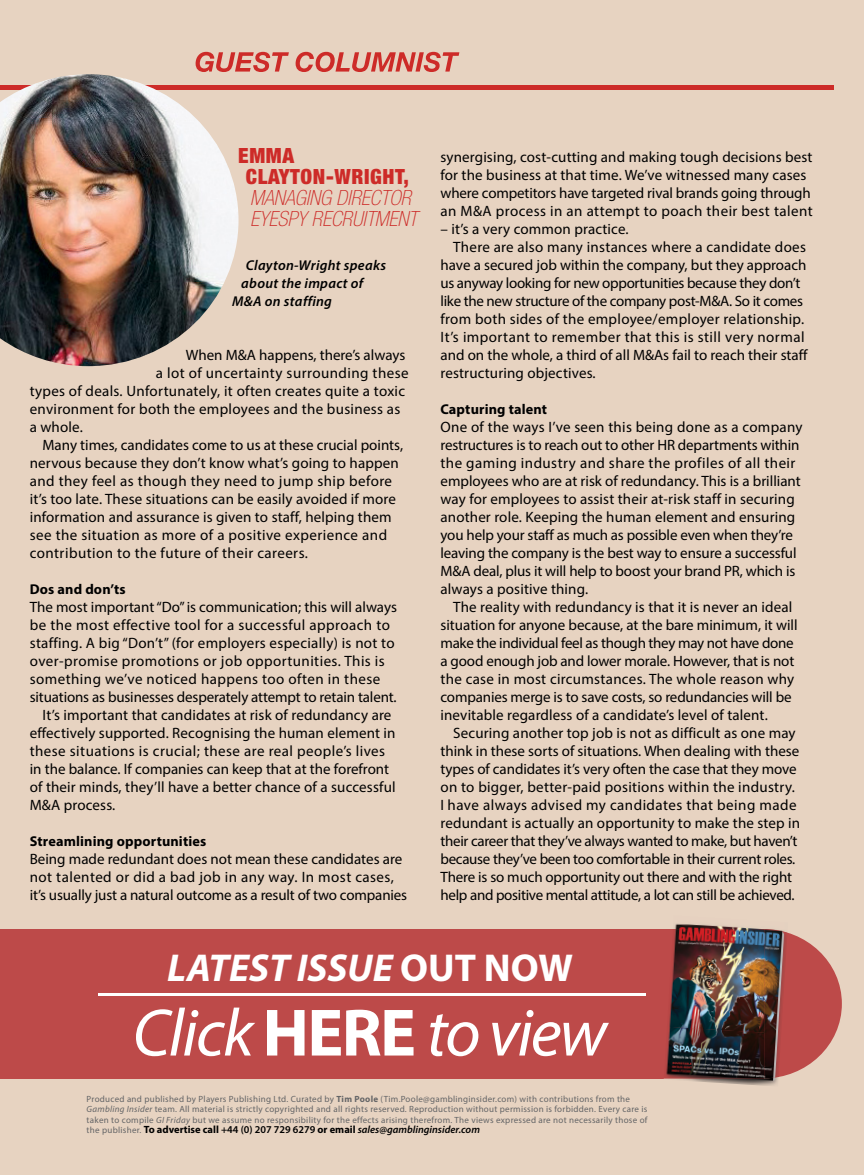
<style>
.page{position:relative;width:864px;height:1175px;background:#fff}
.page>*{position:absolute;margin:0;border:0;box-sizing:border-box;transform-origin:0 0}
.t1{font:italic 700 39px "Myriad Pro";color:#fff}
.t2{font:italic 100 condensed 21px/21px "Helvetica Neue LT Std";color:#cd2b28}
.t3{font:900 condensed 21px/21px "Helvetica Neue LT Std";letter-spacing:.03em;color:#cd2b28}
.t4{font:15px/18px "Myriad Pro";letter-spacing:.01em;color:#000}
.t5{font:15px "Myriad Pro";letter-spacing:.03em;color:#000}
.t6{font:15px "Myriad Pro";letter-spacing:-.02em;color:#000}
.t7{font:15px "Myriad Pro";letter-spacing:-.01em;color:#000}
.t8{font:700 14.25px "Myriad Pro";letter-spacing:.01em;color:#000}
.t9{font:italic 600 14.25px "Myriad Pro";letter-spacing:.02em;color:#000}
.t10{font:italic 600 10.5px "Myriad Pro";color:#000}
.t11{font:9px/10.5px "Myriad Pro";letter-spacing:.03em;color:#636466}
.s1{font-style:normal}
.s2{font-weight:700}
.s3{font-style:italic}
.s4{font-weight:400;font-style:normal;font-size:9px;color:#636466}
.s5{font-weight:700;font-style:normal}
</style>
<div class="page">
<div style="left:0;top:0;width:864px;height:1174px;background:#e7d3c1"></div>
<div style="left:0;top:85px;width:833px;height:5px;background:#cd2b28"></div>
<svg style="left:196px;top:52px;width:263px;height:20px"></svg>
<img style="left:0;top:74px;width:239px;height:292px">
<div style="left:685px;top:929px;width:157px;height:149px;background:#bd4a49;border-radius:50%"></div>
<div style="left:0;top:929px;width:764px;height:149px;background:#bd4a49"></div>
<svg style="left:136px;top:1007px;width:473px;height:49px"></svg>
<hr style="left:99px;top:992px;width:547px;height:3px;background:#fff">
<img style="left:674px;top:923px;width:86px;height:6px">
<img style="left:664px;top:1078px;width:114px;height:8px">
<img style="left:764px;top:929px;width:23px;height:149px">
<img style="left:669px;top:929px;width:95px;height:97px">
<img style="left:666px;top:1026px;width:98px;height:52px">
<h2 class="t3" style="left:246px;top:145px;width:165px;text-indent:-7px">EMMA<br>CLAYTON-WRIGHT,</h2>
<h2 class="t2" style="left:250px;top:188px;width:169px">MANAGING DIRECTOR<br>EYESPY RECRUITMENT</h2>
<p class="t9" style="left:246px;top:256px;width:142px">Clayton-Wright speaks</p>
<p class="t9" style="left:241px;top:274px;width:123px">about the impact of</p>
<p class="t9" style="left:232px;top:292px;width:101px">M&amp;A on staffing</p>
<p class="t4" style="left:186px;top:346px;width:221px">When M&amp;A happens, there’s always</p>
<p class="t5" style="left:156px;top:364px;width:254px">a lot of uncertainty surrounding these</p>
<p class="t4" style="left:30px;top:382px;width:377px">types of deals. Unfortunately, it often creates quite a toxic</p>
<p class="t4" style="left:30px;top:400px;width:372px">environment for both the employees and the business as</p>
<p class="t4" style="left:30px;top:418px;width:55px">a whole.</p>
<p class="t4" style="left:43px;top:436px;width:362px">Many times, candidates come to us at these crucial points,</p>
<p class="t4" style="left:30px;top:454px;width:371px">nervous because they don’t know what’s going to happen</p>
<p class="t5" style="left:30px;top:472px;width:364px">and they feel as though they need to jump ship before</p>
<p class="t4" style="left:30px;top:490px;width:368px">it’s too late. These situations can be easily avoided if more</p>
<p class="t4" style="left:30px;top:508px;width:363px">information and assurance is given to staff, helping them</p>
<p class="t5" style="left:30px;top:526px;width:359px">see the situation as more of a positive experience and</p>
<p class="t5" style="left:30px;top:544px;width:280px">contribution to the future of their careers.</p>
<p class="t8" style="left:30px;top:580px;width:97px">Dos and don’ts</p>
<p class="t4" style="left:30px;top:598px;width:369px">The most important “Do” is communication; this will always</p>
<p class="t5" style="left:30px;top:616px;width:362px">be the most effective tool for a successful approach to</p>
<p class="t4" style="left:30px;top:634px;width:366px">staffing. A big “Don’t” (for employers especially) is not to</p>
<p class="t5" style="left:30px;top:652px;width:357px">over-promise promotions or job opportunities. This is</p>
<p class="t5" style="left:30px;top:670px;width:352px">something we’ve noticed happens too often in these</p>
<p class="t7" style="left:30px;top:688px;width:368px">situations as businesses desperately attempt to retain talent.</p>
<p class="t4" style="left:43px;top:706px;width:350px">It’s important that candidates at risk of redundancy are</p>
<p class="t4" style="left:30px;top:724px;width:367px">effectively supported. Recognising the human element in</p>
<p class="t5" style="left:30px;top:742px;width:357px">these situations is crucial; these are real people’s lives</p>
<p class="t4" style="left:30px;top:760px;width:361px">in the balance. If companies can keep that at the forefront</p>
<p class="t4" style="left:30px;top:778px;width:367px">of their minds, they’ll have a better chance of a successful</p>
<p class="t4" style="left:30px;top:796px;width:87px">M&amp;A process.</p>
<p class="t8" style="left:30px;top:832px;width:178px">Streamlining opportunities</p>
<p class="t4" style="left:30px;top:850px;width:379px">Being made redundant does not mean these candidates are not talented or did a bad job in any way. In most cases, it’s usually just a natural outcome as a result of two companies</p>
<p class="t4" style="left:441px;top:148px;width:374px">synergising, cost-cutting and making tough decisions best for the business at that time. We’ve witnessed many cases where competitors have targeted rival brands going through an M&amp;A process in an attempt to poach their best talent</p>
<p class="t4" style="left:441px;top:220px;width:190px">– it’s a very common practice.</p>
<p class="t4" style="left:453px;top:238px;width:354px">There are also many instances where a candidate does</p>
<p class="t4" style="left:441px;top:256px;width:367px">have a secured job within the company, but they approach</p>
<p class="t6" style="left:441px;top:274px;width:361px">us anyway looking for new opportunities because they don’t</p>
<p class="t6" style="left:441px;top:292px;width:364px">like the new structure of the company post-M&amp;A. So it comes</p>
<p class="t4" style="left:441px;top:310px;width:365px">from both sides of the employee/employer relationship.</p>
<p class="t5" style="left:441px;top:328px;width:366px">It’s important to remember that this is still very normal</p>
<p class="t4" style="left:441px;top:346px;width:369px">and on the whole, a third of all M&amp;As fail to reach their staff</p>
<p class="t4" style="left:441px;top:364px;width:157px">restructuring objectives.</p>
<p class="t8" style="left:441px;top:400px;width:108px">Capturing talent</p>
<p class="t4" style="left:441px;top:418px;width:364px">One of the ways I’ve seen this being done as a company restructures is to reach out to other HR departments within the gaming industry and share the profiles of all their employees who are at risk of redundancy. This is a brilliant way for employees to assist their at-risk staff in securing another role. Keeping the human element and ensuring you help your staff as much as possible even when they’re leaving the company is the best way to ensure a successful M&amp;A deal, plus it will help to boost your brand PR, which is always a positive thing.</p>
<p class="t4" style="left:441px;top:598px;width:359px;text-indent:13px">The reality with redundancy is that it is never an ideal situation for anyone because, at the bare minimum, it will make the individual feel as though they may not have done a good enough job and lower morale. However, that is not the case in most circumstances. The whole reason why companies merge is to save costs, so redundancies will be inevitable regardless of a candidate’s level of talent.</p>
<p class="t4" style="left:441px;top:724px;width:361px;text-align:center">Securing another top job is not as difficult as one may think in these sorts of situations. When dealing with these types of candidates it’s very often the case that they move on to bigger, better-paid positions within the industry.<br>I have always advised my candidates that being made redundant is actually an opportunity to make the step in their career that they’ve always wanted to make, but haven’t because they’ve been too comfortable in their current roles.<br>There is so much opportunity out there and with the right help and positive mental attitude, a lot can still be achieved.</p>
<h1 class="t1" style="left:167px;top:942px;width:407px">LATEST ISSUE <span class="s1">OUT NOW</span></h1>
<p class="t11" style="left:87px;top:1093px;width:562px">Produced and published by Players Publishing Ltd. Curated by <span class="s2">Tim Poole</span> (Tim.Poole@gamblinginsider.com) with contributions from the<br><span class="s3">Gambling Insider</span> team. All material is strictly copyrighted and all rights reserved. Reproduction without permission is forbidden. Every care is taken to compile <span class="s3">GI Friday</span> but we assume no responsibility for the effects arising therefrom. The views expressed are not necessarily those of</p>
<p class="t10" style="left:87px;top:1122px;width:395px"><span class="s4">the publisher.</span> <span class="s5">To advertise call</span> <span class="s1">+44 (0) 207 729 6279</span> <span class="s5">or email</span> sales@gamblinginsider.com</p>
</div>
